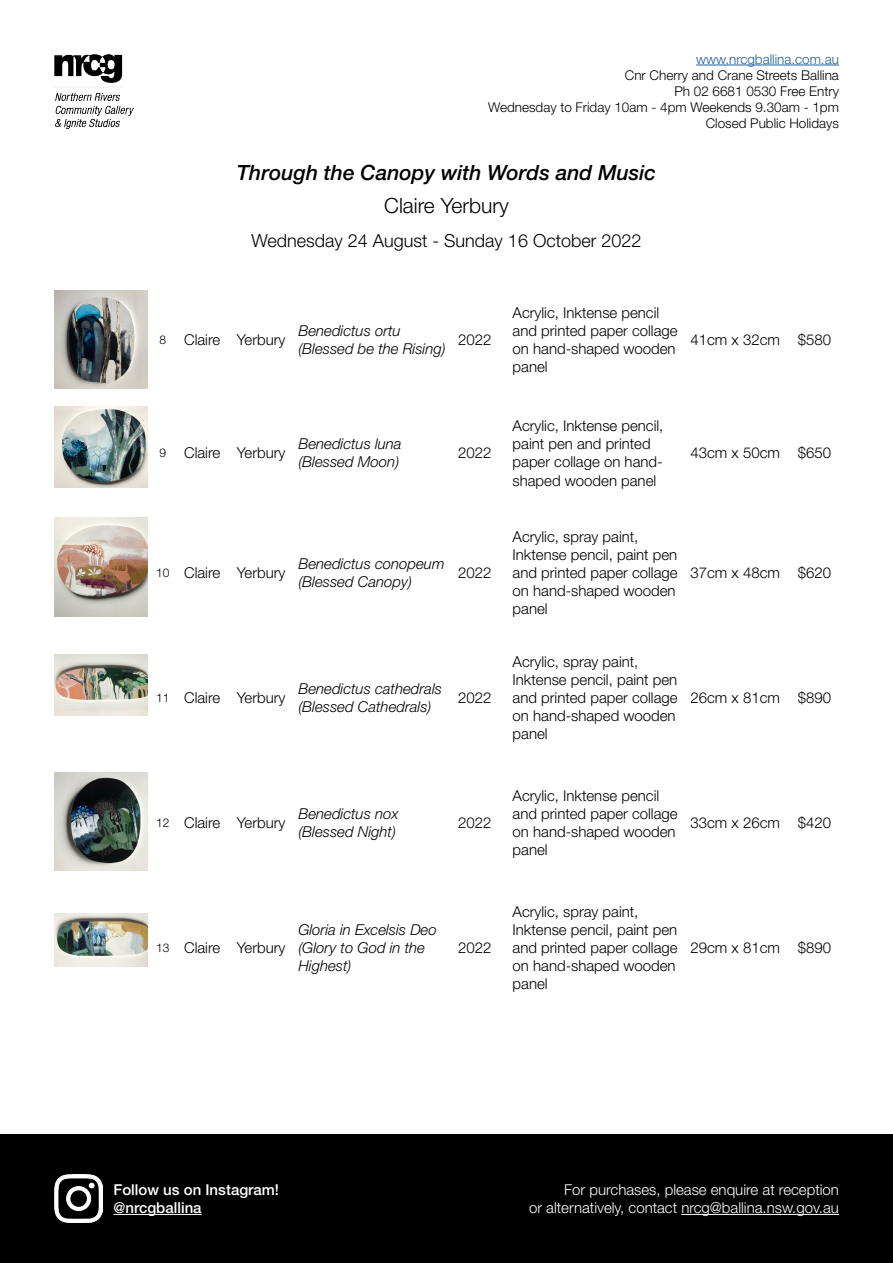
<style>
.page{position:relative;width:893px;height:1263px;background:#fff}
.page>*{position:absolute;margin:0;border:0;box-sizing:border-box;transform-origin:0 0}
.t1{font:italic 500 21px "Helvetica Neue LT Std";color:#000}
.t2{font:300 21px "Helvetica Neue LT Std";color:#000}
.t3{font:300 18px "Helvetica Neue LT Std";color:#000}
.t4{font:300 15px/18px "Helvetica Neue LT Std";color:#000}
.t5{font:italic 300 15px/18px "Helvetica Neue LT Std";color:#000}
.t6{font:300 15px/18px "Helvetica Neue LT Std";color:#fff;text-align:right}
.t7{font:500 15px/18px "Helvetica Neue LT Std";color:#fff}
.t8{font:300 13.5px/16.2px "Helvetica Neue LT Std";color:#000;text-align:right}
.t9{font:300 13.5px "Helvetica Neue LT Std";color:#215e9e}
.s1{font-size:12px}
</style>
<div class="page">
<hr style="left:696px;top:65px;width:143px;height:1px;background:#215e9e">
<div style="left:0;top:1134px;width:893px;height:129px;background:#000"></div>
<img style="left:54px;top:1174px;width:48px;height:48px">
<hr style="left:113px;top:1214px;width:89px;height:1px;background:#fff">
<img style="left:54px;top:290px;width:94px;height:98px">
<img style="left:54px;top:406px;width:94px;height:81px">
<img style="left:54px;top:517px;width:94px;height:99px">
<img style="left:54px;top:655px;width:94px;height:60px">
<img style="left:54px;top:772px;width:94px;height:99px">
<img style="left:54px;top:913px;width:94px;height:53px">
<img style="left:54px;top:54px;width:79px;height:74px">
<hr style="left:681px;top:1214px;width:158px;height:1px;background:#fff">
<p class="t9" style="left:696px;top:51px;width:144px">www.nrcgballina.com.au</p>
<p class="t8" style="left:488px;top:67px;width:352px">Cnr Cherry and Crane Streets Ballina<br>Ph 02 6681 0530 Free Entry<br>Wednesday to Friday 10am - 4pm Weekends 9.30am - 1pm Closed Public Holidays</p>
<h1 class="t1" style="left:237px;top:160px;width:421px">Through the Canopy with Words and Music</h1>
<h1 class="t2" style="left:384px;top:193px;width:126px">Claire Yerbury</h1>
<p class="t3" style="left:252px;top:229px;width:391px">Wednesday 24 August - Sunday 16 October 2022</p>
<p class="t4" style="left:160px;top:330px;width:127px"><span class="s1">8</span> Claire Yerbury</p>
<p class="t5" style="left:298px;top:322px;width:149px">Benedictus ortu (Blessed be the Rising)</p>
<p class="t4" style="left:458px;top:330px;width:35px">2022</p>
<p class="t4" style="left:160px;top:444px;width:127px"><span class="s1">9</span> Claire Yerbury</p>
<p class="t5" style="left:298px;top:435px;width:105px">Benedictus luna (Blessed Moon)</p>
<p class="t4" style="left:458px;top:444px;width:35px">2022</p>
<p class="t4" style="left:156px;top:563px;width:131px"><span class="s1">10</span> Claire Yerbury</p>
<p class="t5" style="left:298px;top:554px;width:148px">Benedictus conopeum (Blessed Canopy)</p>
<p class="t4" style="left:458px;top:563px;width:35px">2022</p>
<p class="t4" style="left:156px;top:688px;width:131px"><span class="s1">11</span> Claire Yerbury</p>
<p class="t5" style="left:298px;top:679px;width:145px">Benedictus cathedrals (Blessed Cathedrals)</p>
<p class="t4" style="left:458px;top:688px;width:35px">2022</p>
<p class="t4" style="left:156px;top:813px;width:131px"><span class="s1">12</span> Claire Yerbury</p>
<p class="t5" style="left:298px;top:804px;width:102px">Benedictus nox (Blessed Night)</p>
<p class="t4" style="left:458px;top:813px;width:35px">2022</p>
<p class="t4" style="left:156px;top:938px;width:131px"><span class="s1">13</span> Claire Yerbury</p>
<p class="t5" style="left:298px;top:920px;width:140px">Gloria in Excelsis Deo (Glory to God in the<br>Highest)</p>
<p class="t4" style="left:458px;top:938px;width:35px">2022</p>
<p class="t4" style="left:513px;top:303px;width:167px">Acrylic, Inktense pencil and printed paper collage on hand-shaped wooden panel</p>
<p class="t4" style="left:690px;top:330px;width:142px">41cm x 32cm $580</p>
<p class="t4" style="left:513px;top:417px;width:152px">Acrylic, Inktense pencil, paint pen and printed paper collage on hand&shy;shaped wooden panel</p>
<p class="t4" style="left:690px;top:444px;width:142px">43cm x 50cm $650</p>
<p class="t4" style="left:513px;top:527px;width:167px">Acrylic, spray paint,<br>Inktense pencil, paint pen and printed paper collage on hand-shaped wooden panel</p>
<p class="t4" style="left:690px;top:563px;width:142px">37cm x 48cm $620</p>
<p class="t4" style="left:513px;top:652px;width:167px">Acrylic, spray paint,<br>Inktense pencil, paint pen and printed paper collage on hand-shaped wooden panel</p>
<p class="t4" style="left:690px;top:688px;width:142px">26cm x 81cm $890</p>
<p class="t4" style="left:513px;top:786px;width:167px">Acrylic, Inktense pencil and printed paper collage on hand-shaped wooden panel</p>
<p class="t4" style="left:690px;top:813px;width:142px">33cm x 26cm $420</p>
<p class="t4" style="left:513px;top:902px;width:167px">Acrylic, spray paint,<br>Inktense pencil, paint pen and printed paper collage on hand-shaped wooden panel</p>
<p class="t4" style="left:690px;top:938px;width:142px">29cm x 81cm $890</p>
<p class="t7" style="left:113px;top:1180px;width:167px">Follow us on Instagram! @nrcgballina</p>
<p class="t6" style="left:529px;top:1180px;width:311px">For purchases, please enquire at reception<br>or alternatively, contact nrcg@ballina.nsw.gov.au</p>
</div>
